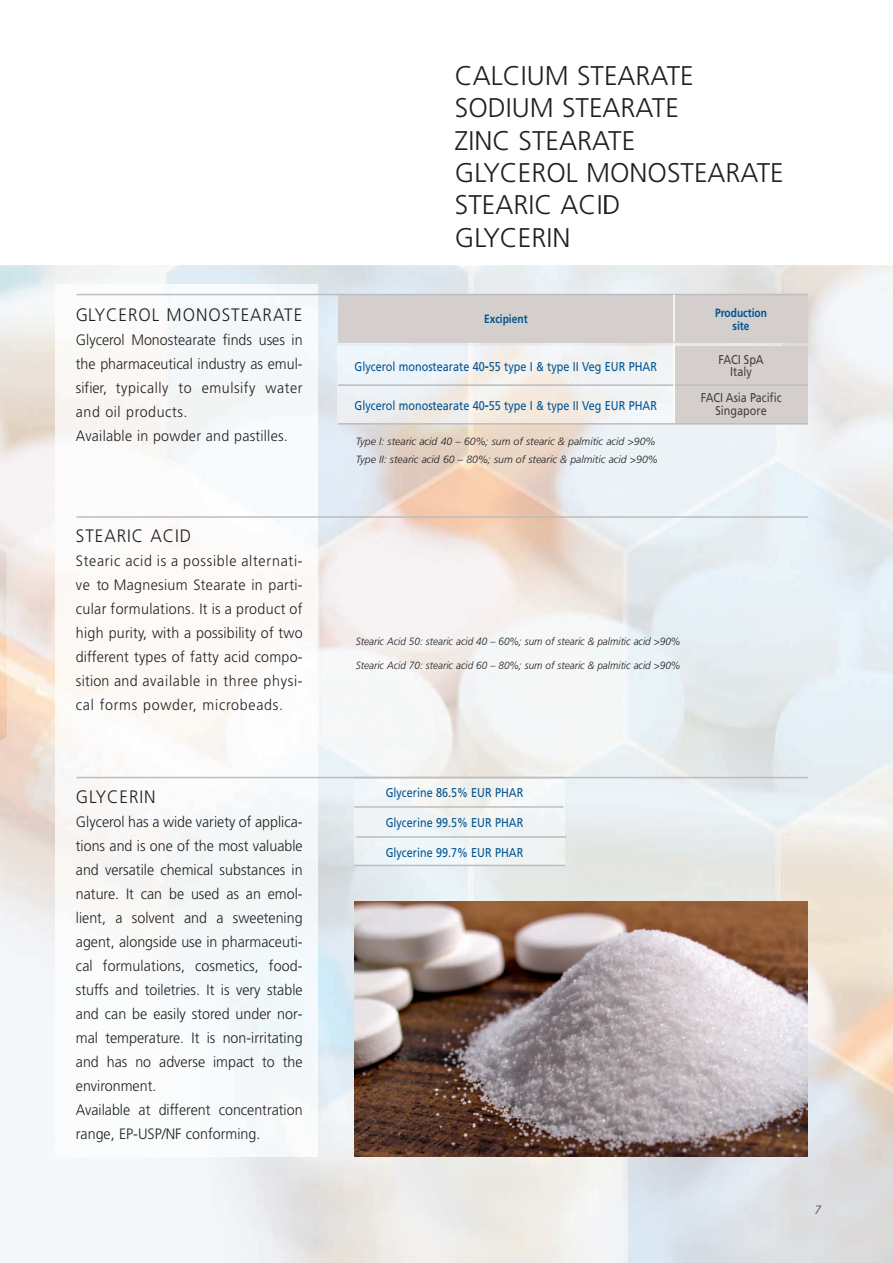
<style>
.page{position:relative;width:893px;height:1263px;background:#fff}
.page>*{position:absolute;margin:0;border:0;box-sizing:border-box;transform-origin:0 0}
.t1{font:300 27px/32.4px "Frutiger";color:#231f20}
.t2{font:300 18px "Frutiger";letter-spacing:.055em;color:#231f20;scale:.95 1}
.t3{font:300 15px/24px "Frutiger";color:#231f20;scale:.95 1}
.t4{font:12.75px "Frutiger";color:#005594;scale:.85 1}
.t5{font:12.75px/13.5px "Frutiger";color:#493f37;text-align:center;scale:.85 1}
.t6{font:700 12px/13.5px "Frutiger";color:#005594;text-align:center;scale:.85 1}
.t7{font:italic 300 12px "Frutiger";color:#493f37}
.t8{font:italic 300 10.5px "Frutiger";color:#231f20;scale:.95 1}
.t9{font:italic 300 10.5px/18px "Frutiger";color:#231f20}
.s1{font-weight:700;font-size:14.25px}
</style>
<div class="page">
<div style="left:675px;top:346px;width:133px;height:78px;background:#d4cfcd"></div>
<img style="left:354px;top:901px;width:454px;height:255px">
<div style="left:338px;top:295px;width:470px;height:48px;background:#d4cfcd"></div>
<hr style="left:338px;top:384px;width:470px;height:2px;background:#bcbdc0">
<hr style="left:354px;top:806px;width:209px;height:2px;background:#bcbdc0">
<hr style="left:356px;top:836px;width:210px;height:2px;background:#bcbdc0">
<hr style="left:354px;top:865px;width:211px;height:1px;background:#bcbdc0">
<hr style="left:338px;top:423px;width:470px;height:2px;background:#bcbdc0">
<hr style="left:77px;top:294px;width:731px;height:1px;background:#bcbdc0">
<hr style="left:77px;top:516px;width:731px;height:2px;background:#bcbdc0">
<hr style="left:77px;top:777px;width:731px;height:1px;background:#bcbdc0">
<hr style="left:673px;top:344px;width:2px;height:79px;background:#fff">
<hr style="left:673px;top:295px;width:2px;height:47px;background:#fff">
<p class="t2" style="left:76px;top:308px;width:240px">GLYCEROL MONOSTEARATE</p>
<p class="t3" style="left:76px;top:329px;width:240px">Glycerol Monostearate finds uses in the pharmaceutical industry as emul&shy;sifier, typically to emulsify water and oil products.<br>Available in powder and pastilles.</p>
<p class="t2" style="left:76px;top:528px;width:123px">STEARIC ACID</p>
<p class="t3" style="left:76px;top:550px;width:240px;text-align:justify">Stearic acid is a possible alternati&shy;ve to Magnesium Stearate in parti&shy;cular formulations. It is a product of high purity, with a possibility of two different types of fatty acid compo&shy;sition and available in three physi&shy;cal forms powder, microbeads.</p>
<p class="t2" style="left:76px;top:789px;width:86px">GLYCERIN</p>
<p class="t3" style="left:76px;top:811px;width:240px">Glycerol has a wide variety of applica&shy;tions and is one of the most valuable and versatile chemical substances in nature. It can be used as an emol&shy;lient, a solvent and a sweetening agent, alongside use in pharmaceuti&shy;cal formulations, cosmetics, food&shy;stuffs and toiletries. It is very stable and can be easily stored under nor&shy;mal temperature. It is non-irritating and has no adverse impact to the environment.<br>Available at different concentration range, EP-USP/NF conforming.</p>
<h1 class="t1" style="left:455px;top:61px;width:330px">CALCIUM STEARATE<br>SODIUM STEARATE<br>ZINC STEARATE<br>GLYCEROL MONOSTEARATE<br>STEARIC ACIID<br>GLYCERIN</h1>
<p class="t6" style="left:484px;top:313px;width:53px">Excipient</p>
<p class="t4" style="left:355px;top:361px;width:357px">Glycerol monostearate 40<span class="s1">-</span>55 type I &amp; type II Veg EUR PHAR</p>
<p class="t4" style="left:355px;top:400px;width:357px">Glycerol monostearate 40<span class="s1">-</span>55 type I &amp; type II Veg EUR PHAR</p>
<p class="t9" style="left:356px;top:433px;width:303px">Type I: stearic acid 40 – 60%; sum of stearic &amp; palmitic acid &gt;90%<br>Type II: stearic acid 60 – 80%; sum of stearic &amp; palmitic acid &gt;90%</p>
<p class="t6" style="left:715px;top:307px;width:63px">Production site</p>
<p class="t5" style="left:718px;top:354px;width:55px;line-height:12px">FACI SpA<br>Italy</p>
<p class="t5" style="left:701px;top:392px;width:97px">FACI Asia Pacific<br>Singapore</p>
<p class="t8" style="left:356px;top:637px;width:343px">Stearic Acid 50: stearic acid 40 – 60%; sum of stearic &amp; palmitic acid &gt;90%</p>
<p class="t8" style="left:356px;top:661px;width:343px">Stearic Acid 70: stearic acid 60 – 80%; sum of stearic &amp; palmitic acid &gt;90%</p>
<p class="t4" style="left:386px;top:787px;width:163px">Glycerine 86.5% EUR PHAR</p>
<p class="t4" style="left:386px;top:817px;width:163px">Glycerine 99.5% EUR PHAR</p>
<p class="t4" style="left:386px;top:847px;width:163px">Glycerine 99.7% EUR PHAR</p>
<p class="t7" style="left:814px;top:1205px;width:8px">7</p>
</div>
